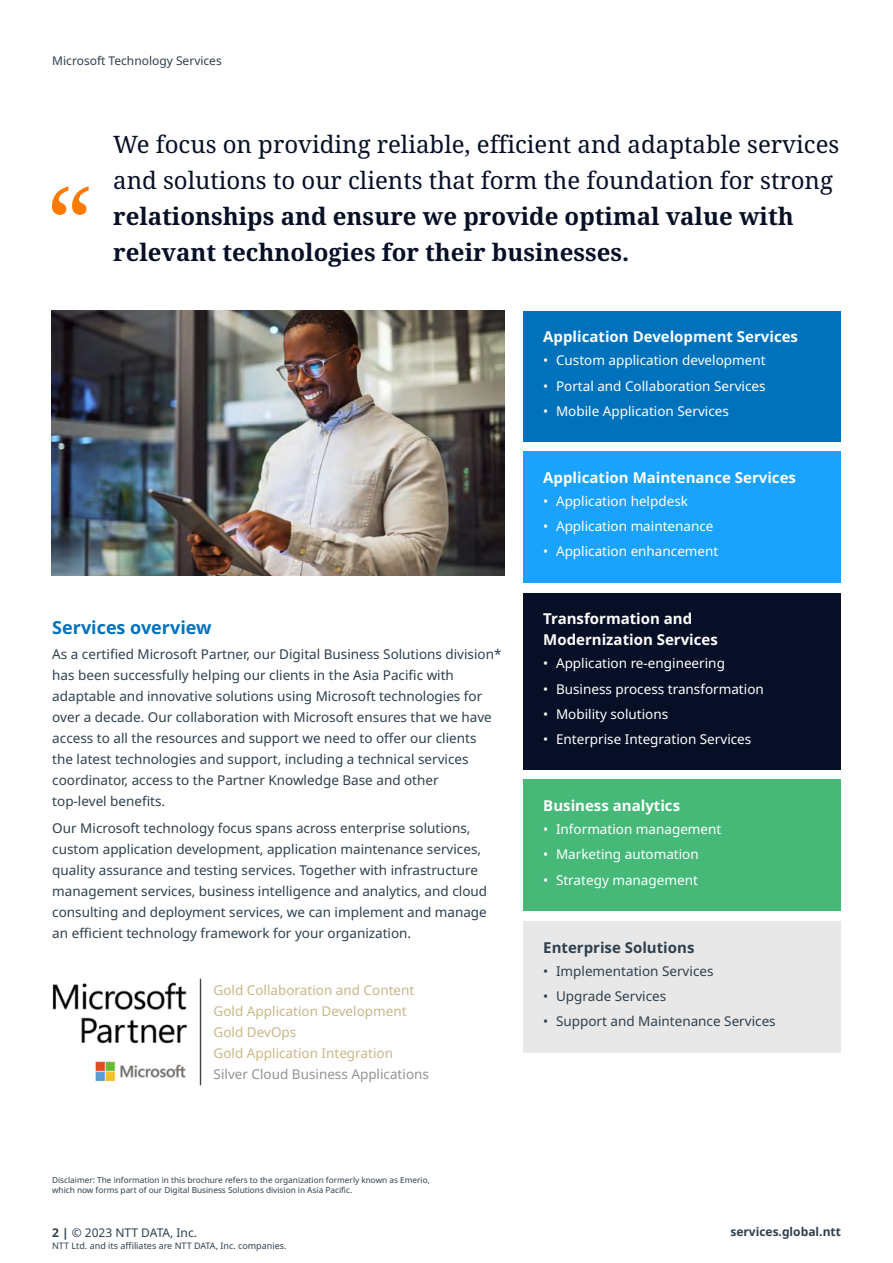
<style>
.page{position:relative;width:893px;height:1263px;background:#fff}
.page>*{position:absolute;margin:0;border:0;box-sizing:border-box;transform-origin:0 0}
.t1{font:24px/36px "Noto Serif";color:#070f26}
.t2{font:700 24px/36px "Noto Serif";color:#070f26}
.t3{font:700 18px "Noto Sans";color:#0072bc}
.t4{font:700 15px/21px "Noto Sans";color:#fff}
.t5{font:700 15px "Noto Sans";color:#2e404d}
.t6{font:13.5px/21px "Noto Sans";color:#2e404d}
.t7{font:13.5px "Noto Sans";color:#fff}
.t8{font:13.5px/21px "Noto Sans";color:#c8b787}
.t9{font:13.5px "Noto Sans";color:#929396}
.t10{font:12px "Noto Sans";color:#2e404d}
.t11{font:700 12px "Noto Sans";color:#2e404d}
.t12{font:9px "Noto Sans";color:#2e404d}
.t13{font:8.25px/10.5px "Noto Sans";color:#2e404d}
.s1{font-weight:700}
</style>
<div class="page">
<img style="left:52px;top:311px;width:453px;height:265px">
<img style="left:52px;top:978px;width:150px;height:108px">
<div style="left:523px;top:311px;width:318px;height:130px;background:#0072bc"></div>
<div style="left:523px;top:451px;width:318px;height:132px;background:#19a3fc"></div>
<div style="left:523px;top:593px;width:318px;height:176px;background:#070f26"></div>
<div style="left:523px;top:779px;width:318px;height:132px;background:#46b978"></div>
<div style="left:523px;top:921px;width:318px;height:132px;background:#e8e8e8"></div>
<svg style="left:52px;top:186px;width:37px;height:29px"></svg>
<p class="t10" style="left:52px;top:54px;width:171px">Microsoft Technology Services</p>
<h1 class="t1" style="left:113px;top:128px;width:728px">We focus on providing reliable, efficient and adaptable services and solutions to our clients that form the foundation for strong</h1>
<h1 class="t2" style="left:113px;top:199px;width:682px">relationships and ensure we provide optimal value with relevant technologies for their businesses.</h1>
<p class="t4" style="left:543px;top:327px;width:256px">Application Development Services</p>
<p class="t7" style="left:543px;top:353px;width:224px">• Custom application development</p>
<p class="t7" style="left:543px;top:378px;width:224px">• Portal and Collaboration Services</p>
<p class="t7" style="left:543px;top:403px;width:187px">• Mobile Application Services</p>
<h2 class="t3" style="left:52px;top:617px;width:161px">Services overview</h2>
<p class="t6" style="left:52px;top:644px;width:451px">As a certified Microsoft Partner, our Digital Business Solutions division* has been successfully helping our clients in the Asia Pacific with adaptable and innovative solutions using Microsoft technologies for over a decade. Our collaboration with Microsoft ensures that we have access to all the resources and support we need to offer our clients<br>the latest technologies and support, including a technical services coordinator, access to the Partner Knowledge Base and other<br>top-level benefits.</p>
<p class="t6" style="left:52px;top:818px;width:436px">Our Microsoft technology focus spans across enterprise solutions, custom application development, application maintenance services, quality assurance and testing services. Together with infrastructure management services, business intelligence and analytics, and cloud consulting and deployment services, we can implement and manage an efficient technology framework for your organization.</p>
<p class="t8" style="left:214px;top:979px;width:202px">Gold Collaboration and Content<br>Gold Application Development<br>Gold DevOps<br>Gold Application Integration</p>
<p class="t9" style="left:214px;top:1066px;width:217px">Silver Cloud Business Applications</p>
<p class="t13" style="left:52px;top:1174px;width:379px">Disclaimer: The information in this brochure refers to the organization formerly known as Emerio, which now forms part of our Digital Business Solutions division in Asia Pacific.</p>
<p class="t10" style="left:52px;top:1225px;width:146px"><span class="s1">2 |</span> © 2023 NTT DATA, Inc.</p>
<p class="t12" style="left:52px;top:1240px;width:236px">NTT Ltd. and its affiliates are NTT DATA, Inc. companies.</p>
<p class="t4" style="left:543px;top:467px;width:254px">Application Maintenance Services</p>
<p class="t7" style="left:543px;top:493px;width:146px">• Application helpdesk</p>
<p class="t7" style="left:543px;top:518px;width:172px">• Application maintenance</p>
<p class="t7" style="left:543px;top:544px;width:177px">• Application enhancement</p>
<p class="t4" style="left:543px;top:609px;width:176px">Transformation and<br>Modernization Services</p>
<p class="t7" style="left:543px;top:656px;width:183px">• Application re-engineering</p>
<p class="t7" style="left:543px;top:681px;width:222px">• Business process transformation</p>
<p class="t7" style="left:543px;top:706px;width:126px">• Mobility solutions</p>
<p class="t7" style="left:543px;top:732px;width:210px">• Enterprise Integration Services</p>
<p class="t4" style="left:543px;top:795px;width:138px">Business analytics</p>
<p class="t7" style="left:543px;top:821px;width:180px">• Information management</p>
<p class="t7" style="left:543px;top:847px;width:157px">• Marketing automation</p>
<p class="t7" style="left:543px;top:872px;width:156px">• Strategy management</p>
<p class="t5" style="left:543px;top:939px;width:153px">Enterprise Solutions</p>
<p class="t6" style="left:543px;top:961px;width:172px">• Implementation Services</p>
<p class="t6" style="left:543px;top:986px;width:125px">• Upgrade Services</p>
<p class="t6" style="left:543px;top:1011px;width:234px">• Support and Maintenance Services</p>
<p class="t11" style="left:730px;top:1225px;width:112px">services.global.ntt</p>
</div>
